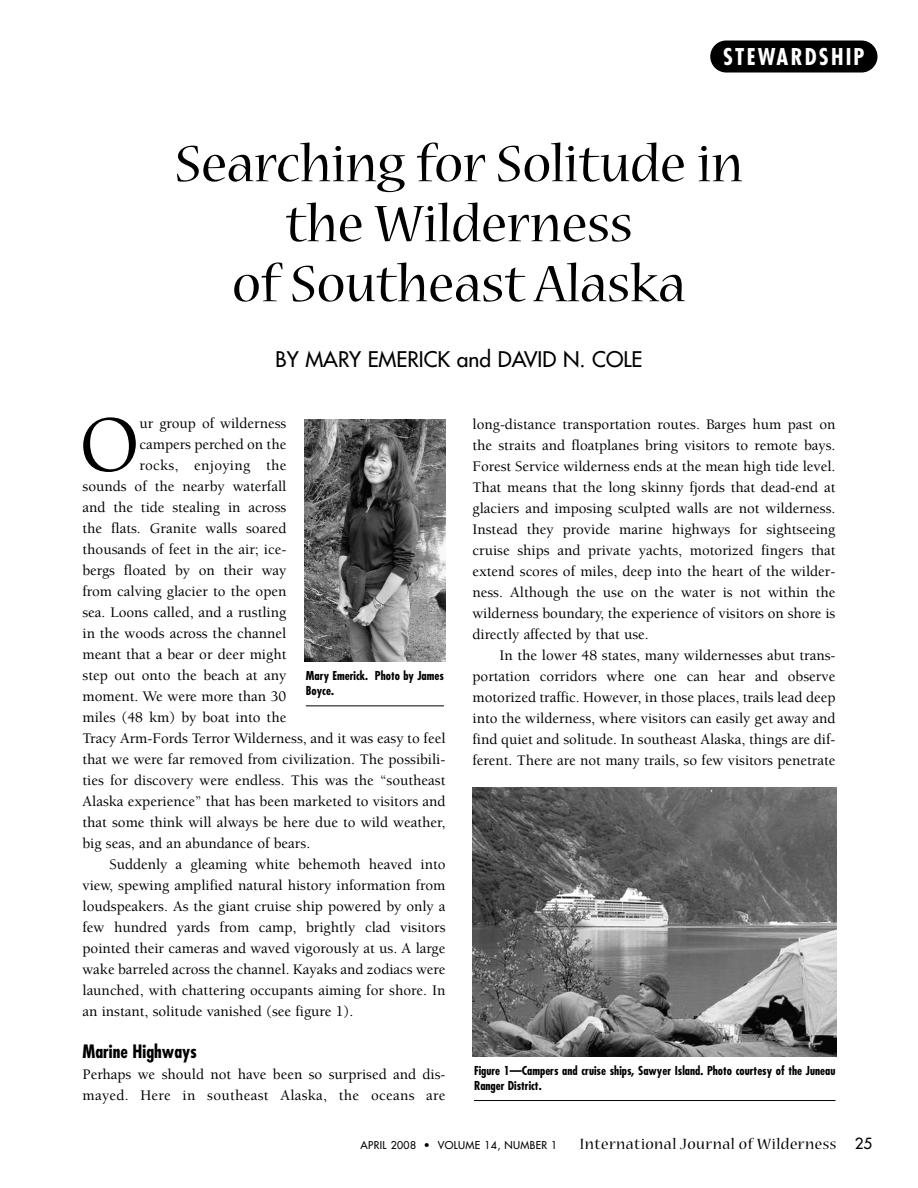
<style>
.page{position:relative;width:918px;height:1188px;background:#fff}
.page>*{position:absolute;margin:0;border:0;box-sizing:border-box;transform-origin:0 0}
.t1{font:500 81.15px "Berkeley";color:#000}
.t2{font:57px/60px "Nueva";color:#000;text-align:center}
.t3{font:700 condensed 22.5px "Futura";letter-spacing:.1em;color:#fff}
.t4{font:21px "Futura";color:#000}
.t5{font:700 condensed 18px "Futura";color:#000}
.t6{font:16.5px "Nueva";letter-spacing:.03em;color:#000}
.t7{font:500 15px/21px "Berkeley";color:#000;text-align:justify}
.t8{font:500 15px "Berkeley";letter-spacing:.02em;color:#000}
.t9{font:700 condensed 12px/15px "Futura";color:#000}
.t10{font:10.5px "Futura";letter-spacing:.035em;color:#000}
.s1{font-family:"Futura";font-size:15px}
</style>
<div class="page">
<div style="left:710px;top:40px;width:168px;height:33px;background:#000;border-radius:16px"></div>
<img style="left:304px;top:419px;width:142px;height:243px">
<hr style="left:306px;top:705px;width:138px;height:1px;background:#000">
<img style="left:472px;top:787px;width:365px;height:270px">
<hr style="left:474px;top:1100px;width:362px;height:1px;background:#000">
<h3 class="t3" style="left:723px;top:47px;width:143px">STEWARDSHIP</h3>
<h2 class="t2" style="left:175px;top:137px;width:570px">Searching for Solitude in the Wilderness<br>of Southeast Alaska</h2>
<h3 class="t4" style="left:275px;top:349px;width:369px">BY MARY EMERICK and DAVID N. COLE</h3>
<h1 class="t1" style="left:79px;top:413px;width:62px">O</h1>
<p class="t7" style="left:140px;top:415px;width:148px">ur group of wilderness</p>
<p class="t7" style="left:140px;top:436px;width:148px">campers perched on the</p>
<p class="t8" style="left:140px;top:460px;width:148px">rocks, enjoying the</p>
<p class="t7" style="left:82px;top:478px;width:205px">sounds of the nearby waterfall</p>
<p class="t7" style="left:82px;top:499px;width:205px">and the tide stealing in across</p>
<p class="t7" style="left:82px;top:520px;width:205px">the flats. Granite walls soared</p>
<p class="t7" style="left:82px;top:541px;width:205px">thousands of feet in the air; ice-</p>
<p class="t7" style="left:82px;top:562px;width:205px">bergs floated by on their way</p>
<p class="t7" style="left:82px;top:583px;width:205px">from calving glacier to the open</p>
<p class="t7" style="left:82px;top:604px;width:205px">sea. Loons called, and a rustling</p>
<p class="t7" style="left:82px;top:625px;width:205px">in the woods across the channel</p>
<p class="t7" style="left:82px;top:646px;width:205px">meant that a bear or deer might</p>
<p class="t7" style="left:82px;top:667px;width:205px">step out onto the beach at any</p>
<p class="t7" style="left:82px;top:688px;width:205px">moment. We were more than 30</p>
<p class="t7" style="left:82px;top:709px;width:205px">miles (48 km) by boat into the</p>
<p class="t7" style="left:82px;top:730px;width:365px">Tracy Arm-Fords Terror Wilderness, and it was easy to feel</p>
<p class="t7" style="left:82px;top:751px;width:364px">that we were far removed from civilization. The possibili-</p>
<p class="t7" style="left:82px;top:772px;width:365px">ties for discovery were endless. This was the “southeast</p>
<p class="t7" style="left:82px;top:793px;width:365px">Alaska experience” that has been marketed to visitors and</p>
<p class="t7" style="left:82px;top:814px;width:365px">that some think will always be here due to wild weather,</p>
<p class="t7" style="left:82px;top:835px;width:229px">big seas, and an abundance of bears.</p>
<p class="t7" style="left:110px;top:856px;width:338px">Suddenly a gleaming white behemoth heaved into</p>
<p class="t7" style="left:82px;top:877px;width:365px">view, spewing amplified natural history information from</p>
<p class="t7" style="left:82px;top:898px;width:365px">loudspeakers. As the giant cruise ship powered by only a</p>
<p class="t7" style="left:82px;top:919px;width:365px">few hundred yards from camp, brightly clad visitors</p>
<p class="t7" style="left:82px;top:940px;width:365px">pointed their cameras and waved vigorously at us. A large</p>
<p class="t7" style="left:82px;top:961px;width:365px">wake barreled across the channel. Kayaks and zodiacs were</p>
<p class="t7" style="left:82px;top:982px;width:365px">launched, with chattering occupants aiming for shore. In</p>
<p class="t7" style="left:82px;top:1003px;width:272px">an instant, solitude vanished (see figure 1).</p>
<p class="t5" style="left:82px;top:1044px;width:116px">Marine Highways</p>
<p class="t7" style="left:82px;top:1066px;width:365px">Perhaps we should not have been so surprised and dis&shy;mayed. Here in southeast Alaska, the oceans are</p>
<p class="t9" style="left:306px;top:669px;width:140px">Mary Emerick. Photo by James<br>Boyce.</p>
<p class="t7" style="left:472px;top:415px;width:365px">long-distance transportation routes. Barges hum past on the straits and floatplanes bring visitors to remote bays.<br>Forest Service wilderness ends at the mean high tide level.<br>That means that the long skinny fjords that dead-end at glaciers and imposing sculpted walls are not wilderness.<br>Instead they provide marine highways for sightseeing cruise ships and private yachts, motorized fingers that extend scores of miles, deep into the heart of the wilder&shy;ness. Although the use on the water is not within the wilderness boundary, the experience of visitors on shore is directly affected by that use.</p>
<p class="t7" style="left:472px;top:646px;width:365px;text-indent:27px">In the lower 48 states, many wildernesses abut trans&shy;portation corridors where one can hear and observe motorized traffic. However, in those places, trails lead deep into the wilderness, where visitors can easily get away and find quiet and solitude. In southeast Alaska, things are dif&shy;ferent. There are not many trails, so few visitors penetrate</p>
<p class="t9" style="left:474px;top:1064px;width:363px">Figure 1—Campers and cruise ships, Sawyer Island. Photo courtesy of the Juneau<br>Ranger District.</p>
<p class="t10" style="left:360px;top:1139px;width:198px">APRIL 2008 • VOLUME 14, NUMBER 1</p>
<p class="t6" style="left:580px;top:1137px;width:294px">International Journal of Wilderness <span class="s1">25</span></p>
</div>
